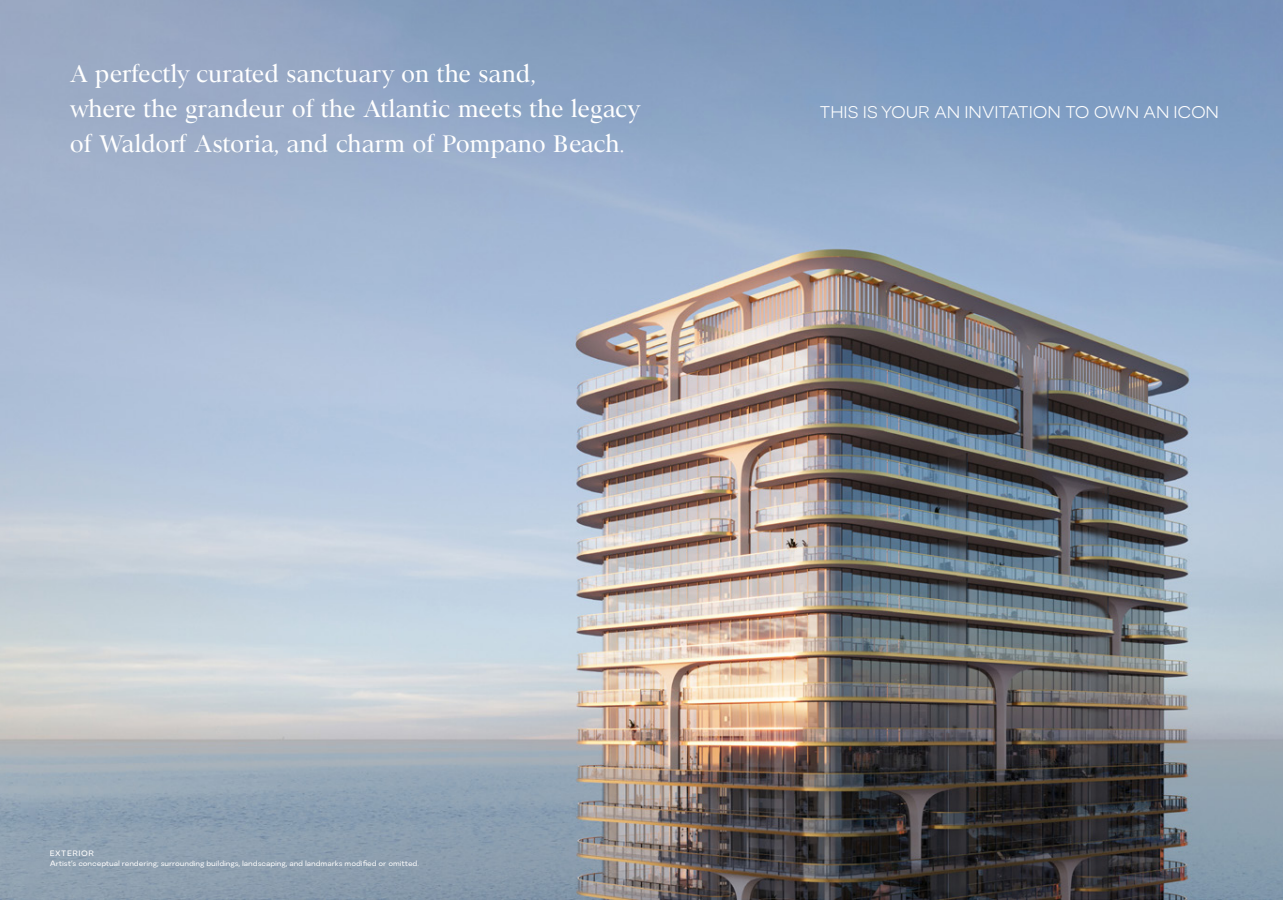
<style>
.page{position:relative;width:1283px;height:900px;background:#fff}
.page>*{position:absolute;margin:0;border:0;box-sizing:border-box;transform-origin:0 0}
.t1{font:300 25px/35px "Astoria Serif";letter-spacing:-.03em;color:#fff}
.t2{font:300 16.25px "Astoria Sans";letter-spacing:-.01em;color:#fff}
.t3{font:7.5px/10px "Astoria Sans";letter-spacing:-.01em;color:#fff}
</style>
<div class="page">
<img style="left:0;top:0;width:1282px;height:900px">
<p class="t1" style="left:69px;top:56px;width:573px">A perfectly curated sanctuary on the sand,<br>where the grandeur of the Atlantic meets the legacy of Waldorf Astoria, and charm of Pompano Beach.</p>
<p class="t2" style="left:819px;top:102px;width:401px">THIS IS YOUR AN INVITATION TO OWN AN ICON</p>
<p class="t3" style="left:50px;top:848px;width:371px">EXTERIOR<br>Artist’s conceptual rendering; surrounding buildings, landscaping, and landmarks modified or omitted.</p>
</div>
